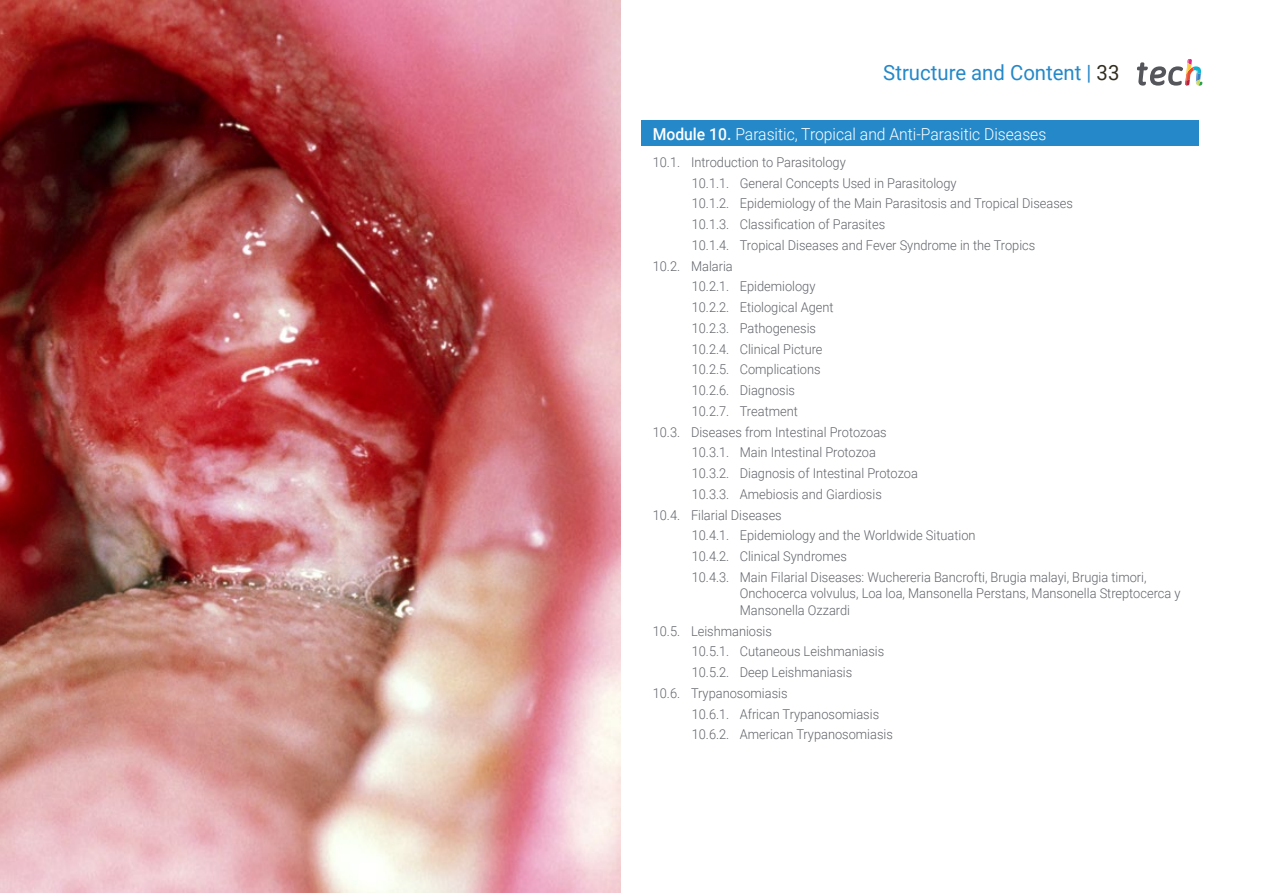
<style>
.page{position:relative;width:1263px;height:893px;background:#fff}
.page>*{position:absolute;margin:0;border:0;box-sizing:border-box;transform-origin:0 0}
.t1{font:21px "Roboto";color:#2488c9}
.t2{font:300 16.5px "Roboto";color:#fff;scale:.95 1}
.t3{font:300 13.5px/16.5px "Roboto";color:#61646a;scale:.95 1}
.s1{color:#312e20}
.s2{font-weight:500}
</style>
<div class="page">
<div style="left:642px;top:121px;width:557px;height:25px;background:#2488c9"></div>
<img style="left:0;top:0;width:621px;height:893px">
<svg style="left:1137px;top:59px;width:65px;height:27px"></svg>
<h1 class="t1" style="left:883px;top:57px;width:238px">Structure and Content | <span class="s1">33</span></h1>
<p class="t2" style="left:653px;top:122px;width:416px"><span class="s2">Module 10.</span> Parasitic, Tropical and Anti-Parasitic Diseases</p>
<p class="t3" style="left:653px;top:153px;width:205px">10.1. Introduction to Parasitology</p>
<p class="t3" style="left:692px;top:174px;width:280px">10.1.1. General Concepts Used in Parasitology</p>
<p class="t3" style="left:692px;top:195px;width:403px">10.1.2. Epidemiology of the Main Parasitosis and Tropical Diseases</p>
<p class="t3" style="left:692px;top:216px;width:205px">10.1.3. Classification of Parasites</p>
<p class="t3" style="left:692px;top:236px;width:363px">10.1.4. Tropical Diseases and Fever Syndrome in the Tropics</p>
<p class="t3" style="left:653px;top:257px;width:86px">10.2. Malaria</p>
<p class="t3" style="left:692px;top:278px;width:132px">10.2.1. Epidemiology</p>
<p class="t3" style="left:692px;top:299px;width:151px">10.2.2. Etiological Agent</p>
<p class="t3" style="left:692px;top:319px;width:132px">10.2.3. Pathogenesis</p>
<p class="t3" style="left:692px;top:340px;width:139px">10.2.4. Clinical Picture</p>
<p class="t3" style="left:692px;top:361px;width:137px">10.2.5. Complications</p>
<p class="t3" style="left:692px;top:382px;width:110px">10.2.6. Diagnosis</p>
<p class="t3" style="left:692px;top:402px;width:113px">10.2.7. Treatment</p>
<p class="t3" style="left:653px;top:423px;width:248px">10.3. Diseases from Intestinal Protozoas</p>
<p class="t3" style="left:692px;top:444px;width:195px">10.3.1. Main Intestinal Protozoa</p>
<p class="t3" style="left:692px;top:465px;width:240px">10.3.2. Diagnosis of Intestinal Protozoa</p>
<p class="t3" style="left:692px;top:485px;width:202px">10.3.3. Amebiosis and Giardiosis</p>
<p class="t3" style="left:653px;top:506px;width:137px">10.4. Filarial Diseases</p>
<p class="t3" style="left:692px;top:527px;width:300px">10.4.1. Epidemiology and the Worldwide Situation</p>
<p class="t3" style="left:692px;top:548px;width:165px">10.4.2. Clinical Syndromes</p>
<p class="t3" style="left:692px;top:568px;width:480px">10.4.3. Main Filarial Diseases: Wuchereria Bancrofti, Brugia malayi, Brugia timori,</p>
<p class="t3" style="left:740px;top:585px;width:465px">Onchocerca volvulus, Loa loa, Mansonella Perstans, Mansonella Streptocerca y<br>Mansonella Ozzardi</p>
<p class="t3" style="left:653px;top:622px;width:127px">10.5. Leishmaniosis</p>
<p class="t3" style="left:692px;top:643px;width:204px">10.5.1. Cutaneous Leishmaniasis</p>
<p class="t3" style="left:692px;top:664px;width:171px">10.5.2. Deep Leishmaniasis</p>
<p class="t3" style="left:653px;top:684px;width:143px">10.6. Trypanosomiasis</p>
<p class="t3" style="left:692px;top:705px;width:199px">10.6.1. African Trypanosomiasis</p>
<p class="t3" style="left:692px;top:726px;width:213px">10.6.2. American Trypanosomiasis</p>
</div>
